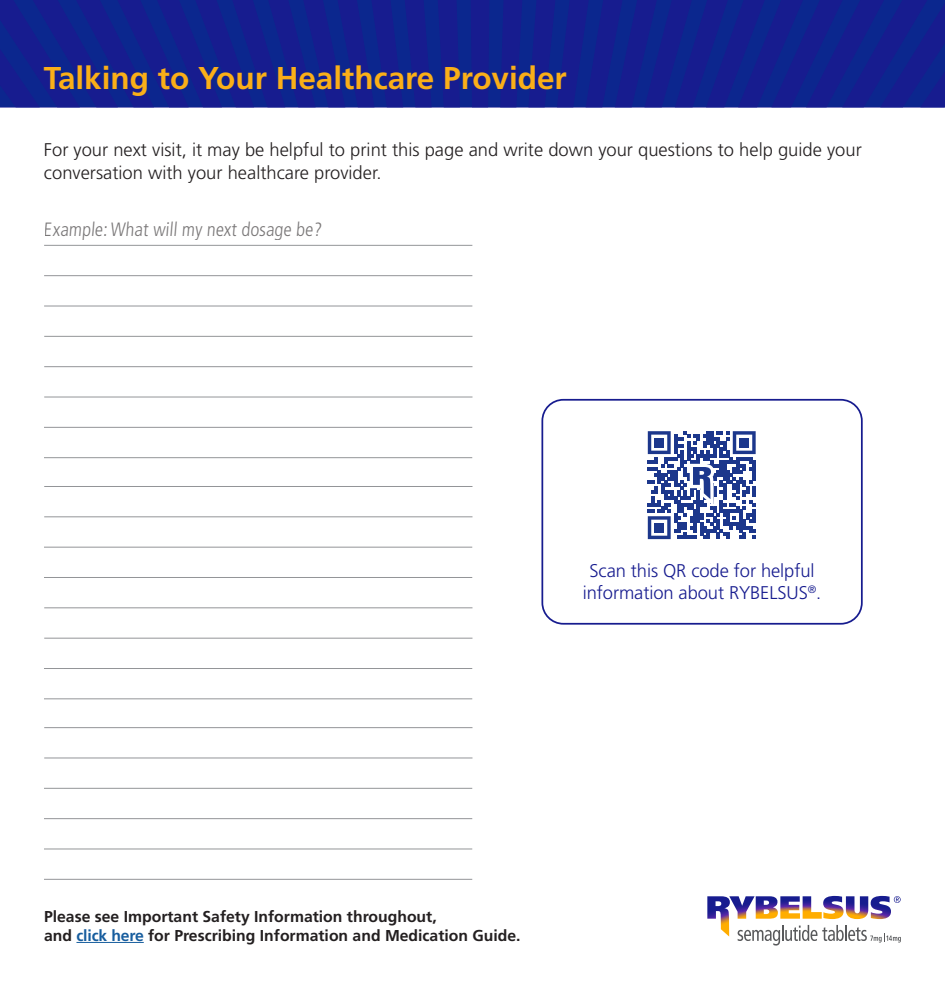
<style>
.page{position:relative;width:945px;height:985px;background:#fff}
.page>*{position:absolute;margin:0;border:0;box-sizing:border-box;transform-origin:0 0}
.t1{font:700 31.5px "Frutiger LT Std";color:#faaf18}
.t2{font:300 condensed 19.25px "Frutiger LT Std";color:#231f20}
.t3{font:300 18.38px/22.8px "Frutiger LT Std";color:#231f20}
.t4{font:300 18.38px/22.8px "Frutiger LT Std";letter-spacing:-.005em;color:#171c8f;text-align:center}
.t5{font:700 15.75px/19.2px "Frutiger LT Std";color:#231f20}
.s1{color:#175d9e}
</style>
<div class="page">
<div style="left:0;top:0;width:945px;height:107px;background:#171c8f"></div>
<hr style="left:76px;top:941px;width:68px;height:1px;background:#175d9e">
<svg style="left:707px;top:895px;width:194px;height:50px"></svg>
<hr style="left:44px;top:336px;width:428px;height:1px;background:#939598">
<hr style="left:44px;top:366px;width:428px;height:1px;background:#939598">
<hr style="left:44px;top:607px;width:428px;height:1px;background:#939598">
<hr style="left:44px;top:486px;width:428px;height:1px;background:#939598">
<hr style="left:44px;top:727px;width:428px;height:1px;background:#939598">
<hr style="left:44px;top:396px;width:428px;height:1px;background:#939598">
<hr style="left:44px;top:637px;width:428px;height:1px;background:#939598">
<hr style="left:44px;top:516px;width:428px;height:1px;background:#939598">
<hr style="left:44px;top:757px;width:428px;height:1px;background:#939598">
<hr style="left:44px;top:427px;width:428px;height:1px;background:#939598">
<hr style="left:44px;top:668px;width:428px;height:1px;background:#939598">
<hr style="left:44px;top:547px;width:428px;height:1px;background:#939598">
<hr style="left:44px;top:788px;width:428px;height:1px;background:#939598">
<hr style="left:44px;top:848px;width:428px;height:1px;background:#939598">
<hr style="left:44px;top:457px;width:428px;height:1px;background:#939598">
<hr style="left:44px;top:698px;width:428px;height:1px;background:#939598">
<hr style="left:44px;top:577px;width:428px;height:1px;background:#939598">
<hr style="left:44px;top:818px;width:428px;height:1px;background:#939598">
<hr style="left:44px;top:878px;width:428px;height:1px;background:#939598">
<hr style="left:44px;top:245px;width:428px;height:1px;background:#939598">
<hr style="left:44px;top:275px;width:428px;height:1px;background:#939598">
<hr style="left:44px;top:306px;width:428px;height:1px;background:#939598">
<svg style="left:648px;top:431px;width:108px;height:108px"></svg>
<div style="left:541px;top:399px;width:322px;height:225px;border:2px solid #171c8f;border-radius:21px"></div>
<p class="t1" style="left:44px;top:59px;width:524px">Talking to Your Healthcare Provider</p>
<p class="t3" style="left:44px;top:139px;width:819px">For your next visit, it may be helpful to print this page and write down your questions to help guide your conversation with your healthcare provider.</p>
<p class="t2" style="left:44px;top:218px;width:281px">Example:What will my next dosage be?</p>
<p class="t4" style="left:583px;top:559px;width:240px">Scan this QR code for helpful information about RYBELSUS<sup>®</sup>.</p>
<p class="t5" style="left:44px;top:906px;width:478px">Please see Important Safety Information throughout,<br>and <span class="s1">click here</span> for Prescribing Information and Medication Guide.</p>
</div>
